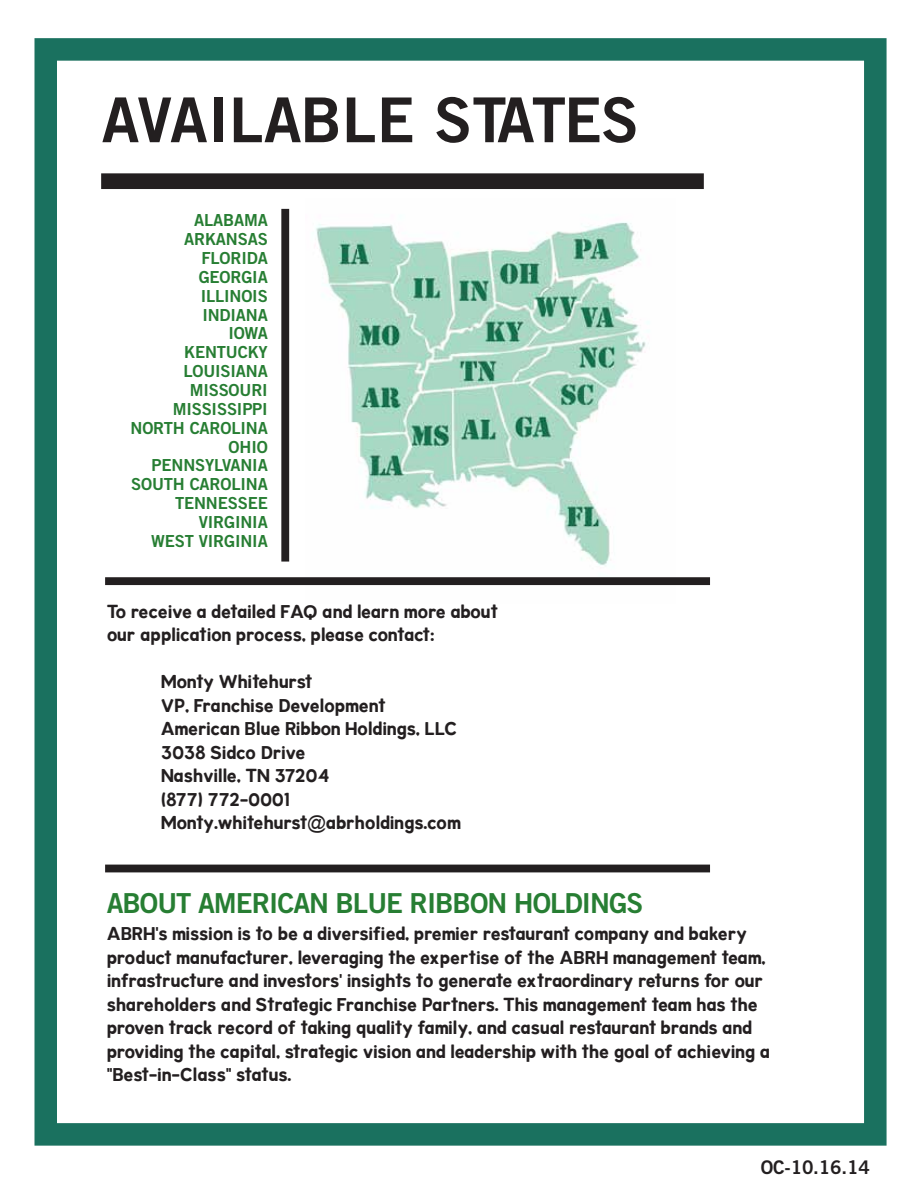
<style>
.page{position:relative;width:918px;height:1188px;background:#fff}
.page>*{position:absolute;margin:0;border:0;box-sizing:border-box;transform-origin:0 0}
.t1{font:61.95px "Trade Gothic LT Std Bd 2";letter-spacing:-.015em;color:#231f20}
.t2{font:27.6px "Trade Gothic LT Std Bd 2";letter-spacing:-.035em;color:#277e33}
.t3{font:500 18.75px/23.5px "Patagonia";letter-spacing:-.015em;color:#231f20}
.t4{font:18.75px "Trade Gothic LT Std Bd 2";letter-spacing:-.01em;color:#231f20}
.t5{font:16.65px/18.9px "Trade Gothic LT Std Bd 2";letter-spacing:-.01em;color:#277e33;text-align:right}
.s1{font-family:"Arial";font-weight:400}
</style>
<div class="page">
<div style="left:34px;top:38px;width:853px;height:1108px;border:22px solid #1a715f"></div>
<div style="left:101px;top:173px;width:603px;height:16px;background:#231f20"></div>
<div style="left:281px;top:209px;width:8px;height:353px;background:#231f20"></div>
<img style="left:306px;top:222px;width:370px;height:364px">
<div style="left:105px;top:577px;width:605px;height:8px;background:#231f20"></div>
<div style="left:105px;top:865px;width:605px;height:7px;background:#231f20"></div>
<h1 class="t1" style="left:102px;top:82px;width:539px">AVAILABLE STATES</h1>
<p class="t5" style="left:131px;top:211px;width:139px">ALABAMA<br>ARKANSAS<br>FLORIDA<br>GEORGIA<br>ILLINOIS<br>INDIANA<br>IOWA<br>KENTUCKY<br>LOUISIANA<br>MISSOURI<br>MISSISSIPPI<br>NORTH CAROLINA<br>OHIO<br>PENNSYLVANIA<br>SOUTH CAROLINA<br>TENNESSEE<br>VIRGINIA<br>WEST VIRGINIA</p>
<p class="t3" style="left:107px;top:599px;width:393px">To receive a detailed FAQ and learn more about our application process, please contact:</p>
<p class="t3" style="left:161px;top:670px;width:302px">Monty Whitehurst<br>VP, Franchise Development<br>American Blue Ribbon Holdings, LLC<br>3038 Sidco Drive<br>Nashville, TN 37204<br>(877) 772-0001<br>Monty.whitehurst<span class="s1">@</span>abrholdings.com</p>
<h2 class="t2" style="left:107px;top:887px;width:538px">ABOUT AMERICAN BLUE RIBBON HOLDINGS</h2>
<p class="t3" style="left:107px;top:922px;width:665px">ABRH’s mission is to be a diversified, premier restaurant company and bakery product manufacturer, leveraging the expertise of the ABRH management team, infrastructure and investors’ insights to generate extraordinary returns for our shareholders and Strategic Franchise Partners. This management team has the proven track record of taking quality family, and casual restaurant brands and providing the capital, strategic vision and leadership with the goal of achieving a “Best-in-Class” status.</p>
<p class="t4" style="left:761px;top:1156px;width:110px">OC-10.16.14</p>
</div>
